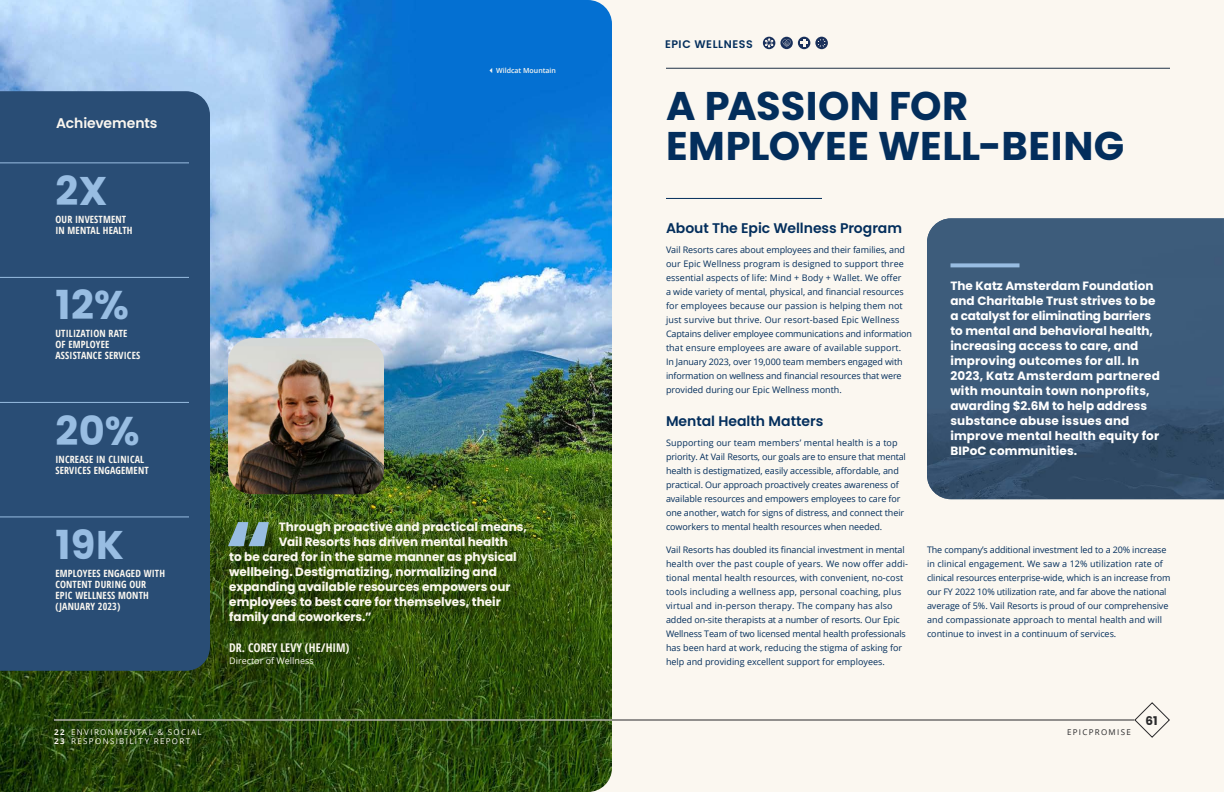
<style>
.page{position:relative;width:1224px;height:792px;background:#fff}
.page>*{position:absolute;margin:0;border:0;box-sizing:border-box;transform-origin:0 0}
.t1{font:700 40px/40px "Poppins";letter-spacing:.01em;color:#032e5c}
.t2{font:700 40px "Poppins";letter-spacing:.01em;color:#98bde2}
.t3{font:600 14px "Poppins";letter-spacing:-.005em;color:#032e5c}
.t4{font:600 14px "Poppins";letter-spacing:-.005em;color:#fbf7f0}
.t5{font:700 12px/15px "Poppins";color:#fff}
.t6{font:700 12px "Poppins";color:#fbf7f0}
.t7{font:700 condensed 12px "Open Sans";color:#fbf7f0}
.t8{font:700 12px "Poppins";color:#29292b}
.t9{font:600 11px "Poppins";letter-spacing:.045em;color:#032e5c}
.t10{font:700 condensed 10px/11px "Open Sans";letter-spacing:.015em;color:#fbf7f0}
.t11{font:9px/14px "Open Sans";letter-spacing:-.005em;color:#032e5c}
.t12{font:9px "Open Sans";color:#fbf7f0}
.t13{font:8px/9px "Open Sans";letter-spacing:.17em;color:#fbf7f0}
.t14{font:8px "Open Sans";letter-spacing:.165em;color:#29292b}
.t15{font:600 7px "Open Sans";color:#fbf7f0}
.s1{font-weight:700}
</style>
<div class="page">
<div style="left:612px;top:0;width:612px;height:792px;background:#fbf7f0"></div>
<img style="left:0;top:0;width:612px;height:792px">
<img style="left:927px;top:218px;width:297px;height:281px">
<hr style="left:666px;top:68px;width:504px;height:1px;background:#1f3246">
<hr style="left:666px;top:198px;width:156px;height:1px;background:#032e5c">
<div style="left:763px;top:37px;width:12px;height:12px;background:#19305b;border-radius:50%"></div>
<svg style="left:765px;top:38px;width:9px;height:10px"></svg>
<svg style="left:780px;top:37px;width:13px;height:12px"></svg>
<svg style="left:783px;top:40px;width:8px;height:7px"></svg>
<div style="left:798px;top:37px;width:12px;height:12px;background:#19305b;border-radius:50%"></div>
<svg style="left:800px;top:39px;width:8px;height:8px"></svg>
<svg style="left:815px;top:37px;width:13px;height:12px"></svg>
<svg style="left:817px;top:38px;width:10px;height:10px"></svg>
<svg style="left:950px;top:263px;width:70px;height:4px"></svg>
<div style="left:230px;top:523px;width:309px;height:154px;background:#000;opacity:.35"></div>
<svg style="left:228px;top:522px;width:41px;height:24px"></svg>
<img style="left:228px;top:338px;width:156px;height:156px">
<div style="left:0;top:91px;width:210px;height:580px;background:#294d75"></div>
<hr style="left:0;top:516px;width:189px;height:1px;background:#98bde2">
<hr style="left:0;top:277px;width:189px;height:1px;background:#98bde2">
<hr style="left:0;top:402px;width:189px;height:1px;background:#98bde2">
<hr style="left:0;top:162px;width:189px;height:1px;background:#98bde2">
<svg style="left:1134px;top:702px;width:36px;height:36px"></svg>
<hr style="left:612px;top:720px;width:522px;height:1px;background:#29292b">
<hr style="left:54px;top:720px;width:558px;height:1px;background:#fbf7f0">
<h2 class="t4" style="left:56px;top:115px;width:103px">Achievements</h2>
<h1 class="t2" style="left:55px;top:168px;width:53px">2X</h1>
<p class="t10" style="left:55px;top:214px;width:79px">OUR INVESTMENT<br>IN MENTAL HEALTH</p>
<h1 class="t2" style="left:55px;top:282px;width:75px">12%</h1>
<p class="t10" style="left:55px;top:328px;width:86px">UTILIZATION RATE<br>OF EMPLOYEE<br>ASSISTANCE SERVICES</p>
<h1 class="t2" style="left:55px;top:408px;width:86px">20%</h1>
<p class="t10" style="left:55px;top:453px;width:95px">INCREASE IN CLINICAL<br>SERVICES ENGAGEMENT</p>
<h1 class="t2" style="left:55px;top:522px;width:70px">19K</h1>
<p class="t10" style="left:55px;top:567px;width:111px">EMPLOYEES ENGAGED WITH<br>CONTENT DURING OUR<br>EPIC WELLNESS MONTH (JANUARY 2023)</p>
<p class="t13" style="left:54px;top:727px;width:149px"><span class="s1">22</span> ENVIRONMENTAL &amp; SOCIAL<br><span class="s1">23</span> RESPONSIBILITY REPORT</p>
<p class="t15" style="left:496px;top:66px;width:61px">Wildcat Mountain</p>
<h3 class="t6" style="left:279px;top:520px;width:250px">Through proactive and practical means,</h3>
<h3 class="t6" style="left:279px;top:535px;width:231px">Vail Resorts has driven mental health</h3>
<h3 class="t6" style="left:229px;top:550px;width:289px">to be cared for in the same manner as physical</h3>
<h3 class="t6" style="left:229px;top:565px;width:269px">wellbeing. Destigmatizing, normalizing and</h3>
<h3 class="t6" style="left:229px;top:580px;width:283px">expanding available resources empowers our</h3>
<h3 class="t6" style="left:229px;top:595px;width:273px">employees to best care for themselves, their</h3>
<h3 class="t6" style="left:229px;top:610px;width:144px">family and coworkers.”</h3>
<h3 class="t7" style="left:229px;top:639px;width:122px">DR. COREY LEVY (HE/HIM)</h3>
<p class="t12" style="left:229px;top:655px;width:86px">Director of Wellness</p>
<p class="t9" style="left:665px;top:37px;width:89px">EPIC WELLNESS</p>
<h1 class="t1" style="left:666px;top:86px;width:460px">A PASSION FOR<br>EMPLOYEE WELL-BEING</h1>
<h2 class="t3" style="left:666px;top:220px;width:238px">About The Epic Wellness Program</h2>
<p class="t11" style="left:666px;top:243px;width:247px">Vail Resorts cares about employees and their families, and our Epic Wellness program is designed to support three essential aspects of life: Mind + Body + Wallet. We offer<br>a wide variety of mental, physical, and financial resources for employees because our passion is helping them not just survive but thrive. Our resort-based Epic Wellness Captains deliver employee communications and information that ensure employees are aware of available support.<br>In January 2023, over 19,000 team members engaged with information on wellness and financial resources that were provided during our Epic Wellness month.</p>
<h2 class="t3" style="left:666px;top:413px;width:159px">Mental Health Matters</h2>
<p class="t11" style="left:666px;top:436px;width:241px">Supporting our team members’ mental health is a top priority. At Vail Resorts, our goals are to ensure that mental health is destigmatized, easily accessible, affordable, and practical. Our approach proactively creates awareness of available resources and empowers employees to care for one another, watch for signs of distress, and connect their coworkers to mental health resources when needed.</p>
<p class="t11" style="left:666px;top:543px;width:244px">Vail Resorts has doubled its financial investment in mental health over the past couple of years. We now offer addi&shy;tional mental health resources, with convenient, no-cost tools including a wellness app, personal coaching, plus virtual and in-person therapy. The company has also added on-site therapists at a number of resorts. Our Epic Wellness Team of two licensed mental health professionals has been hard at work, reducing the stigma of asking for help and providing excellent support for employees.</p>
<p class="t5" style="left:950px;top:278px;width:211px">The Katz Amsterdam Foundation and Charitable Trust strives to be a catalyst for eliminating barriers to mental and behavioral health, increasing access to care, and improving outcomes for all. In<br>2023, Katz Amsterdam partnered with mountain town nonprofits, awarding $2.6M to help address substance abuse issues and improve mental health equity for<br>BIPoC communities.</p>
<p class="t11" style="left:927px;top:542px;width:245px">The company’s additional investment led to a 20% increase in clinical engagement. We saw a 12% utilization rate of clinical resources enterprise-wide, which is an increase from our FY 2022 10% utilization rate, and far above the national average of 5%. Vail Resorts is proud of our comprehensive and compassionate approach to mental health and will continue to invest in a continuum of services.</p>
<p class="t14" style="left:1067px;top:727px;width:65px">EPICPROMISE</p>
<h3 class="t8" style="left:1146px;top:714px;width:14px">61</h3>
</div>
